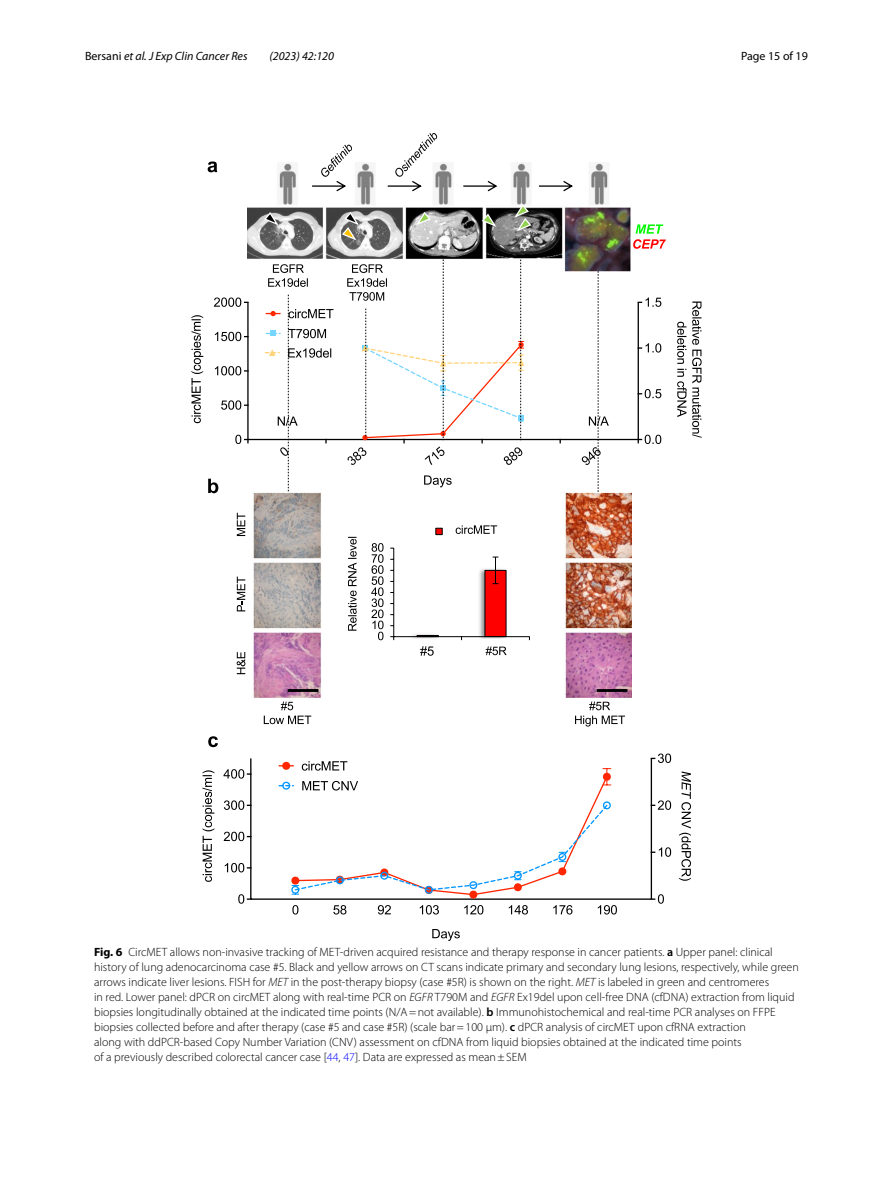
<style>
.page{position:relative;width:893px;height:1187px;background:#fff}
.page>*{position:absolute;margin:0;border:0;box-sizing:border-box;transform-origin:0 0}
.t1{font:300 12px/15px "Myriad Pro";color:#000}
.t2{font:italic 12px "Myriad Pro";color:#000}
.t3{font:12px "Myriad Pro";color:#000}
.s1{font-style:normal}
.s2{font-weight:700}
.s3{font-weight:600}
.s4{font-style:italic}
.s5{color:#00f}
</style>
<div class="page">
<img style="left:247px;top:162px;width:385px;height:535px">
<hr style="left:248px;top:439px;width:390px;height:1px;background:#000">
<hr style="left:247px;top:302px;width:2px;height:137px;background:#000">
<hr style="left:638px;top:302px;width:1px;height:137px;background:#000">
<svg style="left:463px;top:181px;width:34px;height:10px"></svg>
<svg style="left:539px;top:181px;width:34px;height:10px"></svg>
<hr style="left:393px;top:548px;width:1px;height:88px;background:#000">
<hr style="left:394px;top:636px;width:135px;height:1px;background:#000">
<svg style="left:390px;top:636px;width:4px;height:4px"></svg>
<svg style="left:417px;top:556px;width:89px;height:84px"></svg>
<svg style="left:436px;top:528px;width:6px;height:7px"></svg>
<hr style="left:597px;top:689px;width:30px;height:3px;background:#000">
<hr style="left:288px;top:689px;width:30px;height:3px;background:#000">
<svg style="left:263px;top:211px;width:17px;height:16px"></svg>
<svg style="left:341px;top:211px;width:19px;height:31px"></svg>
<svg style="left:415px;top:211px;width:17px;height:15px"></svg>
<svg style="left:481px;top:213px;width:17px;height:15px"></svg>
<svg style="left:513px;top:203px;width:19px;height:29px"></svg>
<hr style="left:251px;top:898px;width:400px;height:1px;background:#000">
<hr style="left:250px;top:758px;width:1px;height:141px;background:#000">
<hr style="left:651px;top:758px;width:1px;height:141px;background:#000">
<svg style="left:235px;top:434px;width:14px;height:10px"></svg>
<svg style="left:221px;top:400px;width:27px;height:9px"></svg>
<svg style="left:215px;top:366px;width:33px;height:9px"></svg>
<svg style="left:215px;top:332px;width:33px;height:9px"></svg>
<svg style="left:214px;top:297px;width:34px;height:10px"></svg>
<svg style="left:638px;top:434px;width:23px;height:10px"></svg>
<svg style="left:638px;top:389px;width:23px;height:9px"></svg>
<svg style="left:638px;top:343px;width:23px;height:9px"></svg>
<svg style="left:638px;top:297px;width:23px;height:10px"></svg>
<svg style="left:582px;top:271px;width:27px;height:221px"></svg>
<svg style="left:265px;top:295px;width:68px;height:197px"></svg>
<svg style="left:191px;top:315px;width:12px;height:108px"></svg>
<svg style="left:677px;top:301px;width:25px;height:137px"></svg>
<svg style="left:202px;top:770px;width:13px;height:111px"></svg>
<svg style="left:347px;top:259px;width:177px;height:206px"></svg>
<svg style="left:237px;top:512px;width:8px;height:24px"></svg>
<svg style="left:237px;top:576px;width:8px;height:35px"></svg>
<svg style="left:268px;top:264px;width:40px;height:23px"></svg>
<svg style="left:371px;top:543px;width:13px;height:97px"></svg>
<svg style="left:348px;top:537px;width:9px;height:93px"></svg>
<svg style="left:264px;top:701px;width:47px;height:23px"></svg>
<svg style="left:575px;top:701px;width:50px;height:25px"></svg>
<svg style="left:633px;top:224px;width:33px;height:25px"></svg>
<svg style="left:456px;top:525px;width:41px;height:9px"></svg>
<svg style="left:424px;top:475px;width:28px;height:12px"></svg>
<svg style="left:679px;top:771px;width:12px;height:109px"></svg>
<svg style="left:208px;top:161px;width:9px;height:11px"></svg>
<svg style="left:208px;top:478px;width:10px;height:15px"></svg>
<svg style="left:312px;top:145px;width:40px;height:46px"></svg>
<svg style="left:388px;top:133px;width:49px;height:58px"></svg>
<svg style="left:292px;top:905px;width:6px;height:9px"></svg>
<svg style="left:333px;top:905px;width:13px;height:9px"></svg>
<svg style="left:378px;top:905px;width:13px;height:9px"></svg>
<svg style="left:420px;top:905px;width:19px;height:9px"></svg>
<svg style="left:464px;top:905px;width:19px;height:9px"></svg>
<svg style="left:509px;top:905px;width:19px;height:9px"></svg>
<svg style="left:553px;top:905px;width:19px;height:9px"></svg>
<svg style="left:598px;top:905px;width:19px;height:9px"></svg>
<svg style="left:238px;top:894px;width:13px;height:9px"></svg>
<svg style="left:225px;top:862px;width:26px;height:10px"></svg>
<svg style="left:224px;top:831px;width:27px;height:10px"></svg>
<svg style="left:224px;top:800px;width:27px;height:9px"></svg>
<svg style="left:223px;top:769px;width:28px;height:9px"></svg>
<svg style="left:651px;top:894px;width:13px;height:9px"></svg>
<svg style="left:652px;top:847px;width:19px;height:9px"></svg>
<svg style="left:652px;top:800px;width:19px;height:9px"></svg>
<svg style="left:651px;top:753px;width:20px;height:10px"></svg>
<svg style="left:279px;top:761px;width:332px;height:137px"></svg>
<svg style="left:432px;top:929px;width:28px;height:11px"></svg>
<svg style="left:208px;top:736px;width:10px;height:11px"></svg>
<svg style="left:420px;top:646px;width:14px;height:9px"></svg>
<svg style="left:486px;top:646px;width:21px;height:9px"></svg>
<svg style="left:237px;top:652px;width:8px;height:22px"></svg>
<p class="t2" style="left:85px;top:48px;width:164px"><span class="s1">Bersani</span> et al. J Exp Clin Cancer Res</p>
<p class="t2" style="left:269px;top:48px;width:66px">(2023) 42:120</p>
<p class="t3" style="left:741px;top:48px;width:68px">Page 15 of 19</p>
<p class="t1" style="left:94px;top:944px;width:706px"><span class="s2">Fig. 6</span> CircMET allows non-invasive tracking of MET-driven acquired resistance and therapy response in cancer patients. <span class="s3">a</span> Upper panel: clinical history of lung adenocarcinoma case #5. Black and yellow arrows on CT scans indicate primary and secondary lung lesions, respectively, while green arrows indicate liver lesions. FISH for <span class="s4">MET</span> in the post-therapy biopsy (case #5R) is shown on the right. <span class="s4">MET</span> is labeled in green and centromeres<br>in red. Lower panel: dPCR on circMET along with real-time PCR on <span class="s4">EGFR</span> T790M and <span class="s4">EGFR</span> Ex19del upon cell-free DNA (cfDNA) extraction from liquid biopsies longitudinally obtained at the indicated time points (N/A=not available). <span class="s3">b</span> Immunohistochemical and real-time PCR analyses on FFPE biopsies collected before and after therapy (case #5 and case #5R) (scale bar=100 μm). <span class="s3">c</span> dPCR analysis of circMET upon cfRNA extraction<br>along with ddPCR-based Copy Number Variation (CNV) assessment on cfDNA from liquid biopsies obtained at the indicated time points<br>of a previously described colorectal cancer case [<span class="s5">44</span>, <span class="s5">47</span>]. Data are expressed as mean±SEM</p>
</div>
